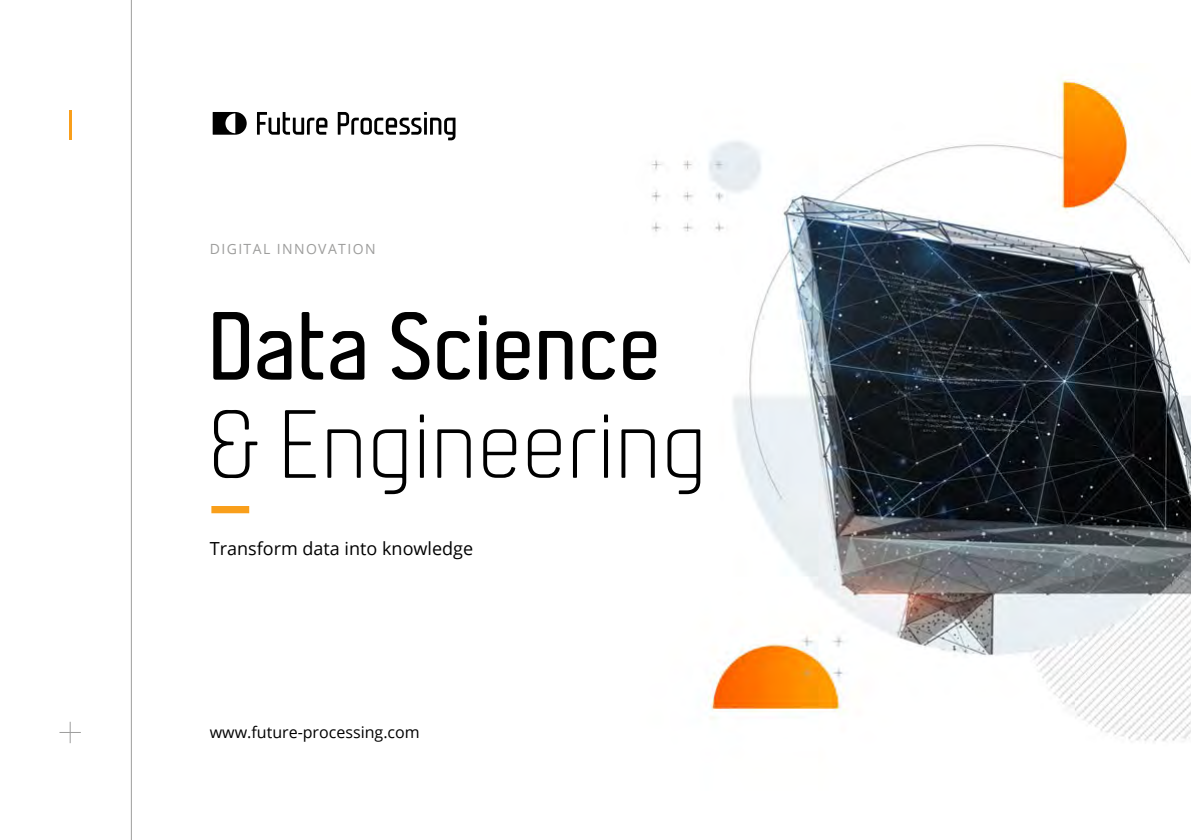
<style>
.page{position:relative;width:1191px;height:840px;background:#fff}
.page>*{position:absolute;margin:0;border:0;box-sizing:border-box;transform-origin:0 0}
.t1{font:96px "Malleable FP Thin";letter-spacing:.005em;color:#000}
.t2{font:96px "Malleable FP Regular";letter-spacing:.005em;color:#000}
.t3{font:18px "Open Sans";color:#000}
.t4{font:16px "Open Sans";color:#000}
.t5{font:14px "Open Sans";letter-spacing:.1em;color:#9d9d9c}
</style>
<div class="page">
<img style="left:651px;top:79px;width:540px;height:663px">
<svg style="left:59px;top:721px;width:22px;height:21px"></svg>
<hr style="left:131px;top:0;width:1px;height:839px;background:#9d9d9c">
<svg style="left:257px;top:112px;width:70px;height:23px"></svg>
<svg style="left:338px;top:112px;width:117px;height:28px"></svg>
<svg style="left:213px;top:112px;width:34px;height:23px"></svg>
<hr style="left:69px;top:110px;width:2px;height:29px;background:#f99f1b">
<div style="left:211px;top:505px;width:38px;height:8px;border:4px solid #f99f1b"></div>
<p class="t5" style="left:210px;top:239px;width:167px">DIGITAL INNOVATION</p>
<h1 class="t2" style="left:208px;top:282px;width:454px">Data Science</h1>
<h1 class="t1" style="left:208px;top:381px;width:500px">&amp; Engineering</h1>
<p class="t3" style="left:210px;top:536px;width:265px">Transform data into knowledge</p>
<p class="t4" style="left:210px;top:721px;width:211px">www.future-processing.com</p>
</div>
